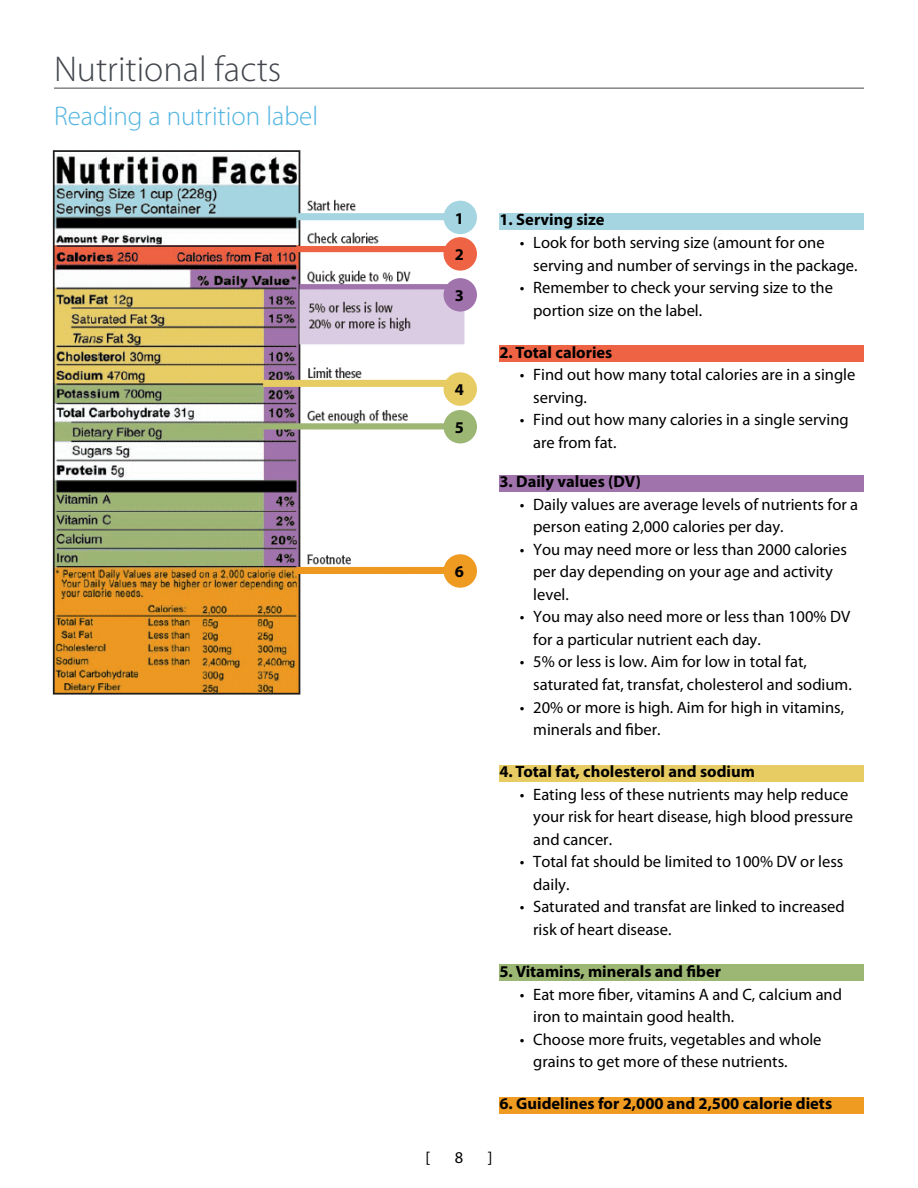
<style>
.page{position:relative;width:918px;height:1188px;background:#fff}
.page>*{position:absolute;margin:0;border:0;box-sizing:border-box;transform-origin:0 0}
.t1{font:300 36px "Myriad Pro";color:#43474d}
.t2{font:300 27px "Myriad Pro";color:#50b4e0}
.t3{font:16.5px/22.5px "Myriad Pro";color:#000}
.t4{font:700 16.5px "Myriad Pro";color:#000}
</style>
<div class="page">
<hr style="left:54px;top:88px;width:810px;height:1px;background:#43474d">
<img style="left:52px;top:150px;width:423px;height:545px">
<div style="left:444px;top:201px;width:33px;height:33px;background:#a5d5e1;border-radius:50%"></div>
<div style="left:444px;top:237px;width:33px;height:34px;background:#ef6345;border-radius:50%"></div>
<div style="left:444px;top:278px;width:33px;height:34px;background:#a173ac;border-radius:50%"></div>
<div style="left:444px;top:372px;width:33px;height:34px;background:#e7cb63;border-radius:50%"></div>
<div style="left:444px;top:410px;width:33px;height:33px;background:#9cb673;border-radius:50%"></div>
<div style="left:444px;top:554px;width:33px;height:34px;background:#ef9a21;border-radius:50%"></div>
<div style="left:500px;top:213px;width:364px;height:17px;background:#a5d5e1"></div>
<div style="left:500px;top:345px;width:364px;height:17px;background:#ef6345"></div>
<div style="left:500px;top:475px;width:364px;height:17px;background:#a173ac"></div>
<div style="left:500px;top:765px;width:364px;height:16px;background:#e7cb63"></div>
<div style="left:500px;top:965px;width:364px;height:16px;background:#9cb673"></div>
<div style="left:500px;top:1097px;width:364px;height:16px;background:#ef9a21"></div>
<h1 class="t1" style="left:54px;top:49px;width:229px">Nutritional facts</h1>
<h2 class="t2" style="left:54px;top:101px;width:266px">Reading a nutrition label</h2>
<p class="t4" style="left:455px;top:209px;width:11px">1</p>
<p class="t4" style="left:455px;top:245px;width:11px">2</p>
<p class="t4" style="left:455px;top:286px;width:11px">3</p>
<p class="t4" style="left:455px;top:380px;width:11px">4</p>
<p class="t4" style="left:455px;top:418px;width:11px">5</p>
<p class="t4" style="left:455px;top:562px;width:11px">6</p>
<p class="t4" style="left:500px;top:211px;width:107px">1. Serving size</p>
<p class="t3" style="left:533px;top:232px;width:324px;text-indent:-13px">• Look for both serving size (amount for one serving and number of servings in the package.</p>
<p class="t3" style="left:533px;top:277px;width:301px;text-indent:-13px">• Remember to check your serving size to the portion size on the label.</p>
<p class="t4" style="left:500px;top:343px;width:114px">2. Total calories</p>
<p class="t3" style="left:533px;top:364px;width:324px;text-indent:-13px">• Find out how many total calories are in a single serving.</p>
<p class="t3" style="left:533px;top:409px;width:317px;text-indent:-13px">• Find out how many calories in a single serving are from fat.</p>
<p class="t4" style="left:500px;top:473px;width:143px">3. Daily values (DV)</p>
<p class="t3" style="left:533px;top:493px;width:327px;text-indent:-13px">• Daily values are average levels of nutrients for a person eating 2,000 calories per day.</p>
<p class="t3" style="left:533px;top:539px;width:315px;text-indent:-13px">• You may need more or less than 2000 calories per day depending on your age and activity level.</p>
<p class="t3" style="left:533px;top:606px;width:319px;text-indent:-13px">• You may also need more or less than 100% DV for a particular nutrient each day.</p>
<p class="t3" style="left:533px;top:651px;width:319px;text-indent:-13px">• 5% or less is low. Aim for low in total fat, saturated fat, transfat, cholesterol and sodium.</p>
<p class="t3" style="left:533px;top:696px;width:312px;text-indent:-13px">• 20% or more is high. Aim for high in vitamins, minerals and fiber.</p>
<p class="t4" style="left:500px;top:763px;width:257px">4. Total fat, cholesterol and sodium</p>
<p class="t3" style="left:533px;top:783px;width:321px;text-indent:-13px">• Eating less of these nutrients may help reduce your risk for heart disease, high blood pressure and cancer.</p>
<p class="t3" style="left:533px;top:851px;width:312px;text-indent:-13px">• Total fat should be limited to 100% DV or less daily.</p>
<p class="t3" style="left:533px;top:896px;width:313px;text-indent:-13px">• Saturated and transfat are linked to increased risk of heart disease.</p>
<p class="t4" style="left:500px;top:962px;width:223px">5. Vitamins, minerals and fiber</p>
<p class="t3" style="left:533px;top:983px;width:310px;text-indent:-13px">• Eat more fiber, vitamins A and C, calcium and iron to maintain good health.</p>
<p class="t3" style="left:533px;top:1028px;width:290px;text-indent:-13px">• Choose more fruits, vegetables and whole grains to get more of these nutrients.</p>
<p class="t4" style="left:500px;top:1095px;width:334px">6. Guidelines for 2,000 and 2,500 calorie diets</p>
<p class="t3" style="left:426px;top:1146px;width:6px">[</p>
<p class="t3" style="left:455px;top:1146px;width:10px">8</p>
<p class="t3" style="left:488px;top:1146px;width:6px">]</p>
</div>
